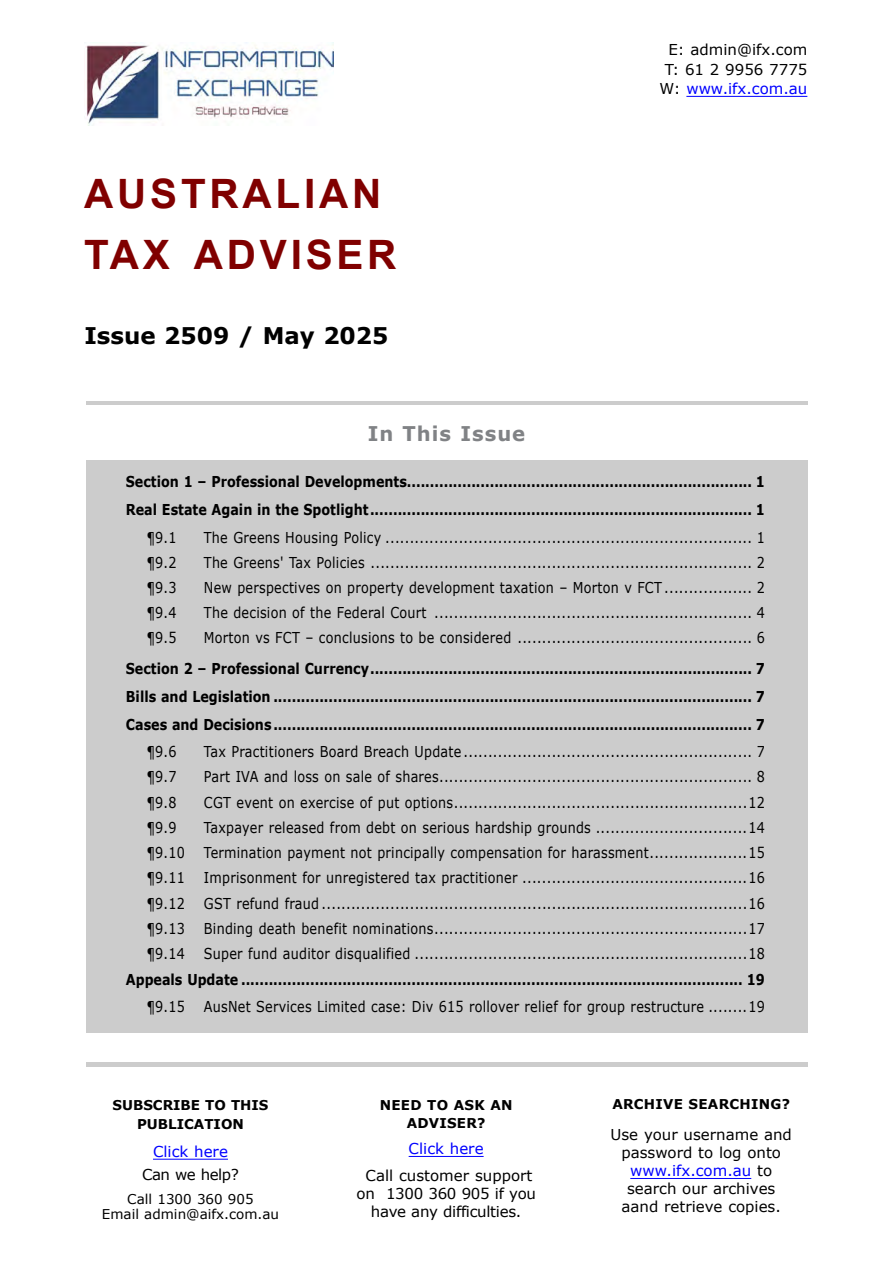
<style>
.page{position:relative;width:893px;height:1263px;background:#fff}
.page>*{position:absolute;margin:0;border:0;box-sizing:border-box;transform-origin:0 0}
.t1{font:700 40.5px/61.5px "Arial";letter-spacing:.095em;color:#800000}
.t2{font:700 22.95px "Verdana";color:#000}
.t3{font:700 20.25px "Verdana";letter-spacing:.05em;color:#808285}
.t4{font:15px "Verdana";letter-spacing:.02em;color:#000;scale:.85 1}
.t5{font:700 15px/28px "Verdana";color:#000;scale:.85 1}
.t6{font:15px/18px "Verdana";color:#000;text-align:center}
.t7{font:15px/18px "Verdana";letter-spacing:-.02em;color:#000;text-align:center}
.t8{font:15px "Verdana";color:#00f}
.t9{font:15px "Verdana";letter-spacing:-.03em;color:#000}
.t10{font:700 13.5px/18px "Verdana";letter-spacing:.02em;color:#000;text-align:center}
.t11{font:13.5px/15px "Verdana";color:#000;text-align:center}
.t12{font:700 13.5px/19.5px "Verdana";color:#000;text-align:center}
.s1{color:#00f}
</style>
<div class="page">
<div style="left:87px;top:401px;width:721px;height:666px;background:#ccc"></div>
<hr style="left:630px;top:1178px;width:121px;height:1px;background:#00f">
<hr style="left:153px;top:1159px;width:75px;height:1px;background:#00f">
<hr style="left:409px;top:1156px;width:75px;height:1px;background:#00f">
<hr style="left:686px;top:96px;width:121px;height:1px;background:#00f">
<div style="left:0;top:405px;width:893px;height:55px;background:#fff"></div>
<div style="left:0;top:1033px;width:893px;height:28px;background:#fff"></div>
<img style="left:86px;top:43px;width:247px;height:82px">
<h1 class="t1" style="left:84px;top:164px;width:314px">AUSTRALIAN<br>TAX ADVISER</h1>
<h2 class="t2" style="left:84px;top:321px;width:306px">Issue 2509 / May 2025</h2>
<p class="t6" style="left:660px;top:41px;width:149px;line-height:19.4px">E: admin@ifx.com<br>T: 61 2 9956 7775<br>W: <span class="s1">www.ifx.com.au</span></p>
<h3 class="t3" style="left:368px;top:421px;width:159px">In This Issue</h3>
<p class="t5" style="left:126px;top:468px;width:753px">Section 1 – Professional Developments........................................................................... 1<br>Real Estate Again in the Spotlight................................................................................... 1</p>
<p class="t4" style="left:147px;top:527px;width:36px">¶9.1</p>
<p class="t4" style="left:204px;top:527px;width:662px">The Greens Housing Policy ........................................................................... 1</p>
<p class="t4" style="left:147px;top:553px;width:36px">¶9.2</p>
<p class="t4" style="left:204px;top:553px;width:662px">The Greens' Tax Policies .............................................................................. 2</p>
<p class="t4" style="left:147px;top:578px;width:36px">¶9.3</p>
<p class="t4" style="left:204px;top:578px;width:662px">New perspectives on property development taxation – Morton v FCT .................. 2</p>
<p class="t4" style="left:147px;top:603px;width:36px">¶9.4</p>
<p class="t4" style="left:204px;top:603px;width:662px">The decision of the Federal Court ................................................................. 4</p>
<p class="t4" style="left:147px;top:628px;width:36px">¶9.5</p>
<p class="t4" style="left:204px;top:628px;width:662px">Morton vs FCT – conclusions to be considered ................................................ 6</p>
<p class="t5" style="left:126px;top:654px;width:753px;text-align:justify">Section 2 – Professional Currency................................................................................... 7<br>Bills and Legislation ........................................................................................................ 7<br>Cases and Decisions........................................................................................................ 7</p>
<p class="t4" style="left:147px;top:742px;width:36px">¶9.6</p>
<p class="t4" style="left:204px;top:742px;width:661px">Tax Practitioners Board Breach Update ........................................................... 7</p>
<p class="t4" style="left:147px;top:767px;width:36px">¶9.7</p>
<p class="t4" style="left:204px;top:767px;width:661px">Part IVA and loss on sale of shares................................................................ 8</p>
<p class="t4" style="left:147px;top:792px;width:36px">¶9.8</p>
<p class="t4" style="left:204px;top:792px;width:662px">CGT event on exercise of put options............................................................12</p>
<p class="t4" style="left:147px;top:818px;width:36px">¶9.9</p>
<p class="t4" style="left:204px;top:818px;width:662px">Taxpayer released from debt on serious hardship grounds ...............................14</p>
<p class="t4" style="left:147px;top:843px;width:46px">¶9.10</p>
<p class="t4" style="left:204px;top:843px;width:662px">Termination payment not principally compensation for harassment....................15</p>
<p class="t4" style="left:147px;top:868px;width:46px">¶9.11</p>
<p class="t4" style="left:204px;top:868px;width:661px">Imprisonment for unregistered tax practitioner ..............................................16</p>
<p class="t4" style="left:147px;top:893px;width:46px">¶9.12</p>
<p class="t4" style="left:204px;top:893px;width:662px">GST refund fraud .......................................................................................16</p>
<p class="t4" style="left:147px;top:919px;width:46px">¶9.13</p>
<p class="t4" style="left:204px;top:919px;width:662px">Binding death benefit nominations................................................................17</p>
<p class="t4" style="left:147px;top:944px;width:46px">¶9.14</p>
<p class="t4" style="left:204px;top:944px;width:662px">Super fund auditor disqualified ....................................................................18</p>
<p class="t5" style="left:126px;top:965px;width:753px">Appeals Update ............................................................................................................. 19</p>
<p class="t4" style="left:147px;top:997px;width:46px">¶9.15</p>
<p class="t4" style="left:204px;top:997px;width:662px">AusNet Services Limited case: Div 615 rollover relief for group restructure ........19</p>
<p class="t12" style="left:113px;top:1095px;width:157px">SUBSCRIBE TO THIS<br>PUBLICATION</p>
<p class="t8" style="left:153px;top:1142px;width:76px">Click here</p>
<p class="t9" style="left:142px;top:1165px;width:98px">Can we help?</p>
<p class="t11" style="left:102px;top:1192px;width:179px">Call 1300 360 905<br>Email admin@aifx.com.au</p>
<p class="t10" style="left:380px;top:1096px;width:134px">NEED TO ASK AN<br>ADVISER?</p>
<p class="t8" style="left:409px;top:1139px;width:76px">Click here</p>
<p class="t7" style="left:356px;top:1166px;width:181px">Call customer support on 1300 360 905 if you have any difficulties.</p>
<p class="t10" style="left:612px;top:1096px;width:179px">ARCHIVE SEARCHING?</p>
<p class="t6" style="left:610px;top:1126px;width:183px">Use your username and password to log onto <span class="s1">www.ifx.com.au</span> to search our archives aand retrieve copies.</p>
</div>
